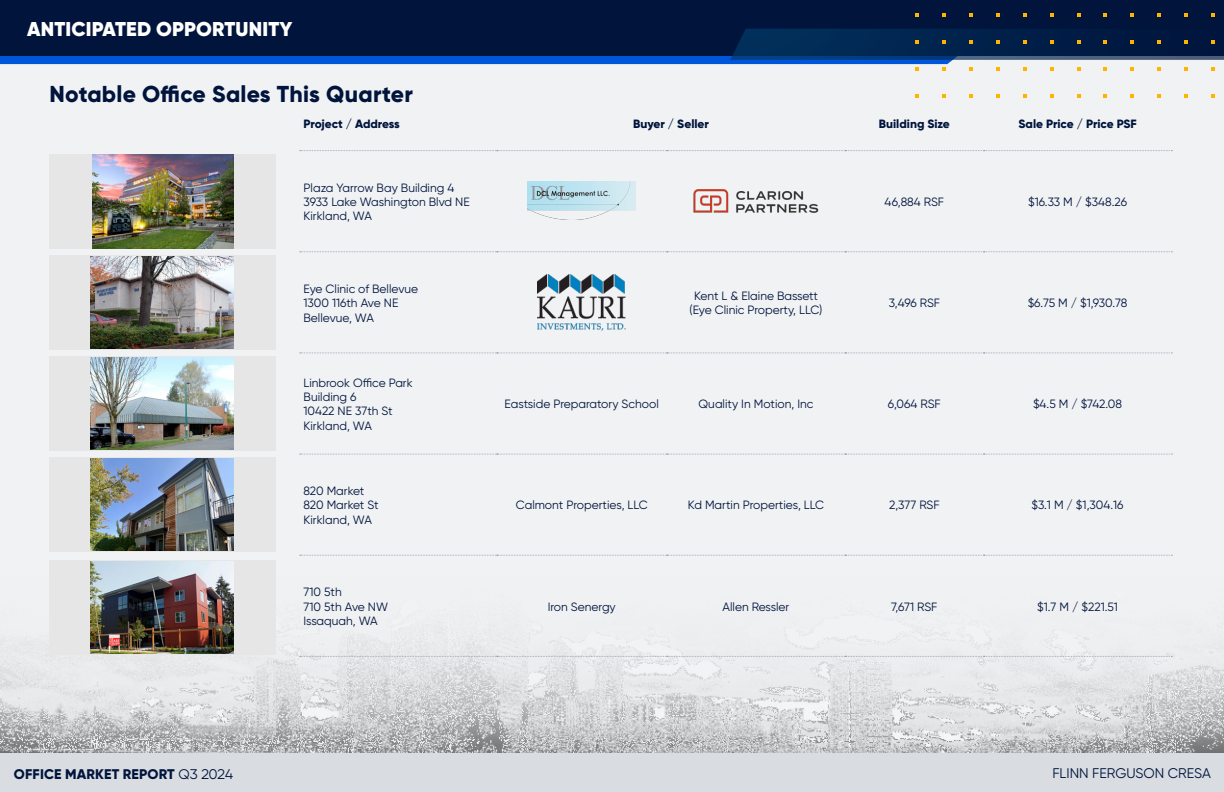
<style>
.page{position:relative;width:1224px;height:792px;background:#f1f2f4}
.page>*{position:absolute;margin:0;border:0;box-sizing:border-box;transform-origin:0 0}
.t1{font:800 23px "Gilroy";letter-spacing:.01em;color:#00143c}
.t2{font:900 20px "Gilroy";letter-spacing:.01em;color:#fff}
.t3{font:800 14px "Gilroy";letter-spacing:.01em;color:#00143c}
.t4{font:14px "Gilroy";color:#00143c}
.t5{font:12px/14.4px "Gilroy";color:#00143c}
.t6{font:800 12px "Gilroy";color:#00143c}
.s1{font-weight:400}
</style>
<div class="page">
<img style="left:0;top:535px;width:1224px;height:218px">
<svg style="left:300px;top:150px;width:872px;height:1px"></svg>
<svg style="left:300px;top:252px;width:872px;height:1px"></svg>
<svg style="left:300px;top:353px;width:872px;height:1px"></svg>
<svg style="left:300px;top:454px;width:872px;height:1px"></svg>
<svg style="left:300px;top:555px;width:872px;height:1px"></svg>
<svg style="left:300px;top:656px;width:872px;height:1px"></svg>
<img style="left:528px;top:182px;width:108px;height:37px">
<img style="left:693px;top:189px;width:126px;height:24px">
<img style="left:538px;top:275px;width:88px;height:55px">
<div style="left:50px;top:154px;width:226px;height:94px;background:#e6e6e6"></div>
<img style="left:92px;top:154px;width:142px;height:94px">
<div style="left:50px;top:356px;width:226px;height:95px;background:#e6e6e6"></div>
<img style="left:90px;top:358px;width:143px;height:91px">
<div style="left:50px;top:458px;width:226px;height:94px;background:#e6e6e6"></div>
<img style="left:90px;top:459px;width:143px;height:92px">
<div style="left:50px;top:255px;width:226px;height:95px;background:#e6e6e6"></div>
<img style="left:90px;top:256px;width:143px;height:92px">
<div style="left:50px;top:561px;width:226px;height:94px;background:#e6e6e6"></div>
<img style="left:90px;top:562px;width:143px;height:92px">
<div style="left:0;top:753px;width:1224px;height:39px;background:#d9dde2"></div>
<div style="left:0;top:0;width:1224px;height:55px;background:#00143c"></div>
<svg style="left:1077px;top:13px;width:3px;height:4px"></svg>
<svg style="left:1050px;top:13px;width:3px;height:4px"></svg>
<svg style="left:1212px;top:13px;width:3px;height:4px"></svg>
<svg style="left:1023px;top:13px;width:3px;height:4px"></svg>
<svg style="left:1185px;top:13px;width:3px;height:4px"></svg>
<svg style="left:996px;top:13px;width:3px;height:4px"></svg>
<svg style="left:915px;top:13px;width:3px;height:4px"></svg>
<svg style="left:1158px;top:13px;width:3px;height:4px"></svg>
<svg style="left:969px;top:13px;width:3px;height:4px"></svg>
<svg style="left:1131px;top:13px;width:3px;height:4px"></svg>
<svg style="left:942px;top:13px;width:3px;height:4px"></svg>
<svg style="left:1104px;top:13px;width:3px;height:4px"></svg>
<svg style="left:0;top:29px;width:1224px;height:42px"></svg>
<h2 class="t2" style="left:27px;top:16px;width:267px">ANTICIPATED OPPORTUNITY</h2>
<h1 class="t1" style="left:50px;top:80px;width:365px">Notable Office Sales This Quarter</h1>
<p class="t6" style="left:304px;top:116px;width:98px">Project / Address</p>
<p class="t6" style="left:633px;top:116px;width:77px">Buyer / Seller</p>
<p class="t6" style="left:879px;top:116px;width:73px">Building Size</p>
<p class="t6" style="left:1018px;top:116px;width:119px">Sale Price / Price PSF</p>
<p class="t5" style="left:304px;top:180px;width:168px">Plaza Yarrow Bay Building 4<br>3933 Lake Washington Blvd NE<br>Kirkland, WA</p>
<p class="t5" style="left:885px;top:194px;width:61px">46,884 RSF</p>
<p class="t5" style="left:1028px;top:194px;width:100px">$16.33 M / $348.26</p>
<p class="t5" style="left:304px;top:281px;width:116px">Eye Clinic of Bellevue<br>1300 116th Ave NE<br>Bellevue, WA</p>
<p class="t5" style="left:690px;top:288px;width:134px;text-align:center">Kent L &amp; Elaine Bassett (Eye Clinic Property, LLC)</p>
<p class="t5" style="left:889px;top:296px;width:53px">3,496 RSF</p>
<p class="t5" style="left:1028px;top:296px;width:101px">$6.75 M / $1,930.78</p>
<p class="t5" style="left:304px;top:375px;width:111px">Linbrook Office Park<br>Building 6<br>10422 NE 37th St<br>Kirkland, WA</p>
<p class="t5" style="left:304px;top:484px;width:77px">820 Market<br>820 Market St<br>Kirkland, WA</p>
<p class="t5" style="left:304px;top:585px;width:86px">710 5th<br>710 5th Ave NW<br>Issaquah, WA</p>
<p class="t5" style="left:505px;top:397px;width:156px">Eastside Preparatory School</p>
<p class="t5" style="left:699px;top:397px;width:116px">Quality In Motion, Inc</p>
<p class="t5" style="left:888px;top:397px;width:54px">6,064 RSF</p>
<p class="t5" style="left:1033px;top:397px;width:91px">$4.5 M / $742.08</p>
<p class="t5" style="left:516px;top:498px;width:133px">Calmont Properties, LLC</p>
<p class="t5" style="left:688px;top:498px;width:138px">Kd Martin Properties, LLC</p>
<p class="t5" style="left:889px;top:498px;width:52px">2,377 RSF</p>
<p class="t5" style="left:1031px;top:498px;width:94px">$3.1 M / $1,304.16</p>
<p class="t5" style="left:548px;top:599px;width:70px">Iron Senergy</p>
<p class="t5" style="left:723px;top:599px;width:68px">Allen Ressler</p>
<p class="t5" style="left:891px;top:599px;width:48px">7,671 RSF</p>
<p class="t5" style="left:1037px;top:599px;width:82px">$1.7 M / $221.51</p>
<p class="t3" style="left:14px;top:765px;width:221px">Office Market Report <span class="s1">Q3 2024</span></p>
<p class="t4" style="left:1052px;top:765px;width:160px">FLINN FERGUSON CRESA</p>
</div>
